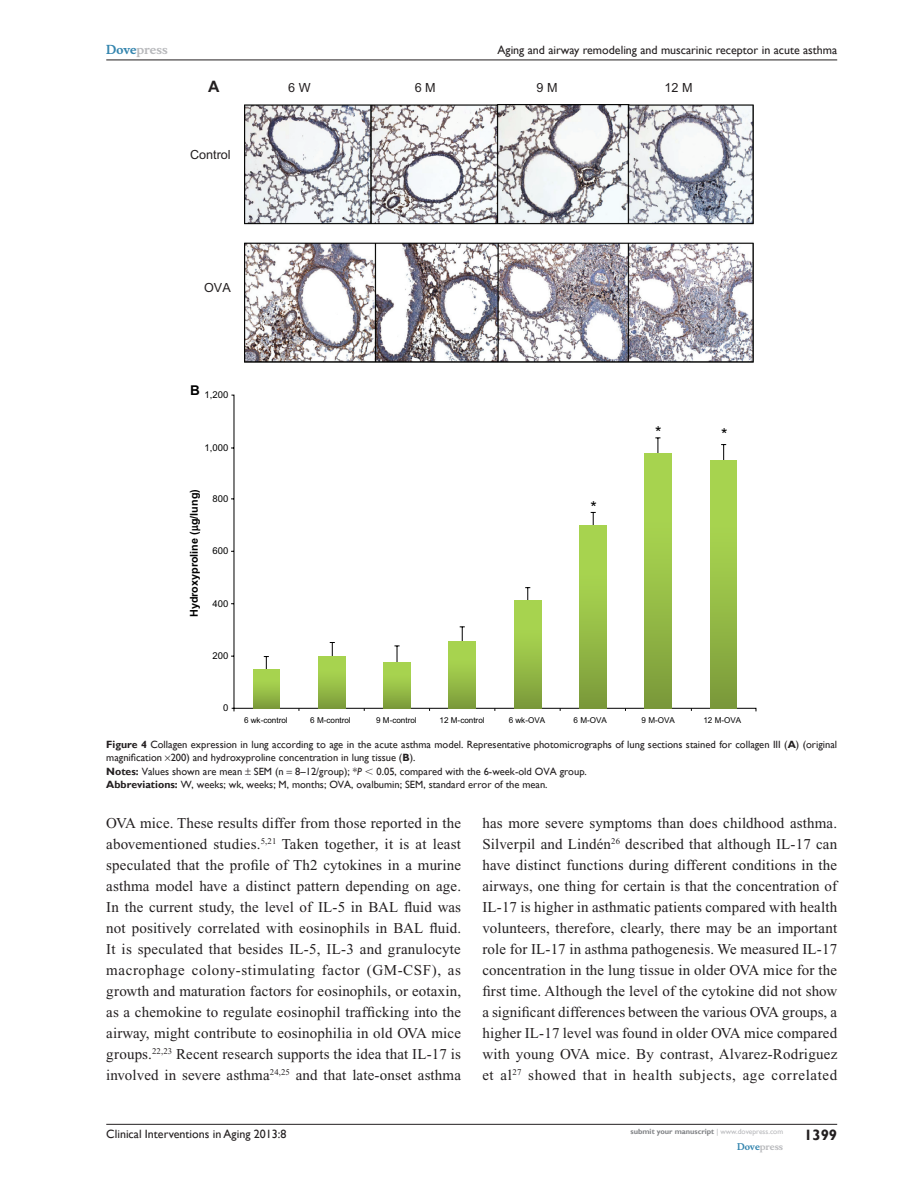
<style>
.page{position:relative;width:918px;height:1188px;background:#fff}
.page>*{position:absolute;margin:0;border:0;box-sizing:border-box;transform-origin:0 0}
.t1{font:16.2px "Arial";color:#000}
.t2{font:700 15.75px "Arial";color:#231f20}
.Tx{font:15px/21px "Times New Roman";letter-spacing:.01em;color:#231f20;text-align:justify}
.t3{font:700 15px "Gill Sans";color:#231f20}
.t4{font:700 13.5px "Arial";color:#000}
.t5{font:12.6px "Arial";color:#231f20}
.t6{font:12px "Gill Sans";color:#231f20}
.t7{font:700 12px "Musee";color:#b8b9bc}
.t8{font:700 10.8px "Arial";color:#000}
.FC{font:10.5px/13.5px "Gill Sans";color:#231f20}
.FigSNRI{font:10.5px "Gill Sans";color:#231f20}
.t9{font:9.45px "Arial";color:#000}
.t10{font:700 9px "Musee";color:#b8b9bc}
.t11{font:8.1px "Arial";color:#000}
.t12{font:700 7.5px "Gill Sans";color:#808285}
.s1{color:#3485ae}
.s2{font-weight:700}
.s3{font-style:italic}
.s4{font-family:"Mathematical Pi One"}
.s5{font-weight:400;color:#b8b9bc}
</style>
<div class="page">
<hr style="left:106px;top:1124px;width:731px;height:1px;background:#231f20">
<hr style="left:106px;top:60px;width:731px;height:1px;background:#231f20">
<img style="left:244px;top:105px;width:509px;height:257px">
<svg style="left:231px;top:394px;width:526px;height:318px"></svg>
<div style="left:710px;top:460px;width:27px;height:248px;background:linear-gradient(to bottom,#b1e054,#7f9f3c)"></div>
<svg style="left:655px;top:437px;width:5px;height:17px"></svg>
<div style="left:645px;top:454px;width:26px;height:254px;background:linear-gradient(to bottom,#b1e054,#7f9f3c)"></div>
<svg style="left:591px;top:512px;width:5px;height:14px"></svg>
<div style="left:580px;top:526px;width:27px;height:182px;background:linear-gradient(to bottom,#b1e054,#7fa03c)"></div>
<svg style="left:525px;top:587px;width:5px;height:14px"></svg>
<div style="left:514px;top:601px;width:27px;height:107px;background:linear-gradient(to bottom,#b1e054,#80a03d)"></div>
<svg style="left:460px;top:626px;width:5px;height:16px"></svg>
<div style="left:449px;top:642px;width:27px;height:66px;background:linear-gradient(to bottom,#b1e054,#81a13d)"></div>
<svg style="left:394px;top:646px;width:6px;height:16px"></svg>
<div style="left:384px;top:662px;width:26px;height:46px;background:linear-gradient(to bottom,#b1e054,#82a23e)"></div>
<svg style="left:330px;top:642px;width:5px;height:14px"></svg>
<div style="left:319px;top:656px;width:26px;height:52px;background:linear-gradient(to bottom,#b1e054,#81a23d)"></div>
<svg style="left:264px;top:656px;width:5px;height:14px"></svg>
<div style="left:253px;top:670px;width:27px;height:38px;background:linear-gradient(to bottom,#b1e054,#82a33e)"></div>
<p class="t7" style="left:106px;top:43px;width:63px"><span class="s1">Dove</span>press</p>
<p class="t6" style="left:498px;top:43px;width:341px">Aging and airway remodeling and muscarinic receptor in acute asthma</p>
<p class="t2" style="left:208px;top:77px;width:13px">A</p>
<p class="t5" style="left:288px;top:80px;width:24px">6 W</p>
<p class="t5" style="left:415px;top:80px;width:23px">6 M</p>
<p class="t5" style="left:537px;top:80px;width:23px">9 M</p>
<p class="t5" style="left:665px;top:80px;width:30px">12 M</p>
<p class="t5" style="left:190px;top:147px;width:42px">Control</p>
<p class="t5" style="left:204px;top:280px;width:28px">OVA</p>
<p class="t4" style="left:190px;top:382px;width:11px">B</p>
<p class="t9" style="left:205px;top:390px;width:25px">1,200</p>
<p class="t9" style="left:205px;top:442px;width:25px">1,000</p>
<p class="t8" style="left:188px;top:617px;width:130px;rotate:-90deg">Hydroxyproline ( g/lung)</p>
<p class="t9" style="left:213px;top:493px;width:17px">800</p>
<p class="t9" style="left:213px;top:545px;width:17px">600</p>
<p class="t9" style="left:213px;top:598px;width:17px">400</p>
<p class="t9" style="left:213px;top:650px;width:17px">200</p>
<p class="t1" style="left:591px;top:498px;width:8px">*</p>
<p class="t1" style="left:655px;top:423px;width:8px">*</p>
<p class="t1" style="left:721px;top:425px;width:8px">*</p>
<p class="t9" style="left:223px;top:702px;width:7px">0</p>
<p class="t11" style="left:244px;top:715px;width:45px">6 wk-control</p>
<p class="t11" style="left:310px;top:715px;width:42px">6 M-control</p>
<p class="t11" style="left:376px;top:715px;width:42px">9 M-control</p>
<p class="t11" style="left:440px;top:715px;width:47px">12 M-control</p>
<p class="t11" style="left:509px;top:715px;width:38px">6 wk-OVA</p>
<p class="t11" style="left:574px;top:715px;width:35px">6 M-OVA</p>
<p class="t11" style="left:642px;top:715px;width:35px">9 M-OVA</p>
<p class="t11" style="left:703px;top:715px;width:39px">12 M-OVA</p>
<p class="FC" style="left:106px;top:738px;width:732px"><span class="s2">Figure 4</span> Collagen expression in lung according to age in the acute asthma model. Representative photomicrographs of lung sections stained for collagen III (<span class="s2">A</span>) (original magnification 200) and hydroxyproline concentration in lung tissue (<span class="s2">B</span>).</p>
<p class="FigSNRI" style="left:106px;top:765px;width:482px"><span class="s2">Notes:</span> Values shown are mean SEM (n 8–12/group); *<span class="s3">P</span> <span class="s4">,</span> 0.05, compared with the 6-week-old OVA group.</p>
<p class="FigSNRI" style="left:106px;top:779px;width:443px"><span class="s2">Abbreviations:</span> W, weeks; wk, weeks; M, months; OVA, ovalbumin; SEM, standard error of the mean.</p>
<p class="Tx" style="left:106px;top:812px;width:357px">OVA mice. These results differ from those reported in the abovementioned studies.<sup>5,21</sup> Taken together, it is at least speculated that the profile of Th2 cytokines in a murine asthma model have a distinct pattern depending on age.<br>In the current study, the level of IL-5 in BAL fluid was not positively correlated with eosinophils in BAL fluid.<br>It is speculated that besides IL-5, IL-3 and granulocyte macrophage colony-stimulating factor (GM-CSF), as growth and maturation factors for eosinophils, or eotaxin, as a chemokine to regulate eosinophil trafficking into the airway, might contribute to eosinophilia in old OVA mice groups.<sup>22,23</sup> Recent research supports the idea that IL-17 is involved in severe asthma<sup>24,25</sup> and that late-onset asthma</p>
<p class="Tx" style="left:482px;top:812px;width:357px">has more severe symptoms than does childhood asthma.<br>Silverpil and Lindén<sup>26</sup> described that although IL-17 can have distinct functions during different conditions in the airways, one thing for certain is that the concentration of IL-17 is higher in asthmatic patients compared with health volunteers, therefore, clearly, there may be an important role for IL-17 in asthma pathogenesis. We measured IL-17 concentration in the lung tissue in older OVA mice for the first time. Although the level of the cytokine did not show a significant differences between the various OVA groups, a higher IL-17 level was found in older OVA mice compared with young OVA mice. By contrast, Alvarez-Rodriguez et al<sup>27</sup> showed that in health subjects, age correlated</p>
<p class="t6" style="left:106px;top:1127px;width:182px">Clinical Interventions in Aging 2013:8</p>
<p class="t12" style="left:631px;top:1127px;width:154px">submit your manuscript <span class="s5">| www.dovepress.com</span></p>
<p class="t10" style="left:737px;top:1141px;width:48px"><span class="s1">Dove</span>press</p>
<p class="t3" style="left:804px;top:1126px;width:35px">1399</p>
</div>
